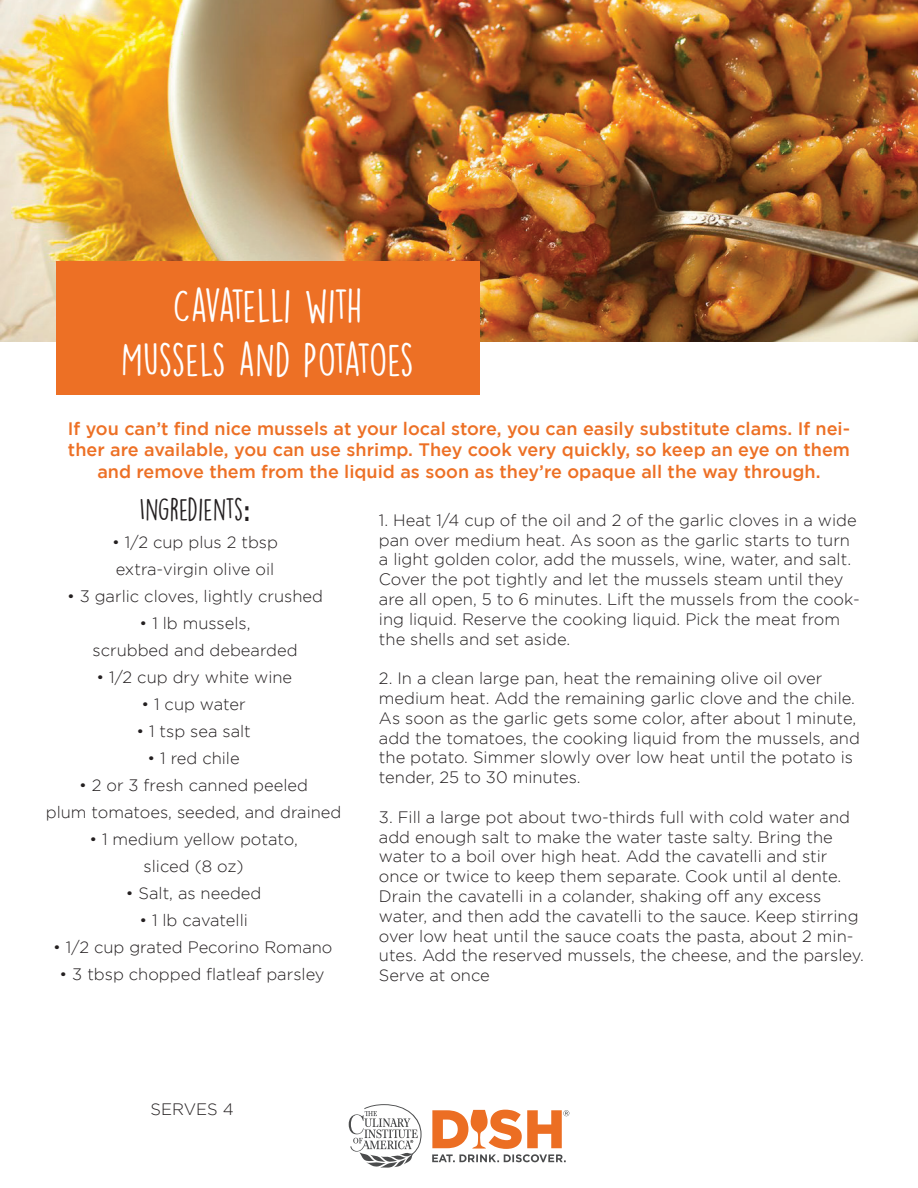
<style>
.page{position:relative;width:918px;height:1188px;background:#fff}
.page>*{position:absolute;margin:0;border:0;box-sizing:border-box;transform-origin:0 0}
.t1{font:42px/54px "DK Lemon Yellow Sun";letter-spacing:-.03em;color:#fff;text-align:center}
.t2{font:28.5px "DK Lemon Yellow Sun";color:#231f20}
.t3{font:500 18px/21.6px "Gotham";color:#ed7025;text-align:center}
.t4{font:300 16.5px/19.8px "Gotham";color:#231f20}
.s1{font-family:"Raleway";font-weight:700}
</style>
<div class="page">
<img style="left:0;top:0;width:918px;height:341px">
<div style="left:56px;top:261px;width:424px;height:134px;background:#ed7025"></div>
<svg style="left:349px;top:1104px;width:73px;height:64px"></svg>
<svg style="left:432px;top:1110px;width:137px;height:52px"></svg>
<h1 class="t1" style="left:121px;top:279px;width:294px">CAVATELLI WITH<br>MUSSELS AND POTATOES</h1>
<p class="t3" style="left:68px;top:417px;width:784px">If you can’t find nice mussels at your local store, you can easily substitute clams. If nei&shy;ther are available, you can use shrimp. They cook very quickly, so keep an eye on them and remove them from the liquid as soon as they’re opaque all the way through.</p>
<h2 class="t2" style="left:140px;top:493px;width:112px">INGREDIENTS<span class="s1">:</span></h2>
<p class="t4" style="left:112px;top:529px;width:167px;line-height:27px">• 1/2 cup plus 2 tbsp extra-virgin olive oil</p>
<p class="t4" style="left:67px;top:586px;width:258px">• 3 garlic cloves, lightly crushed</p>
<p class="t4" style="left:93px;top:610px;width:207px;line-height:27px;text-align:center">• 1 lb mussels,<br>scrubbed and debearded</p>
<p class="t4" style="left:96px;top:667px;width:197px">• 1/2 cup dry white wine</p>
<p class="t4" style="left:141px;top:694px;width:106px">• 1 cup water</p>
<p class="t4" style="left:136px;top:721px;width:116px">• 1 tsp sea salt</p>
<p class="t4" style="left:148px;top:748px;width:94px">• 1 red chile</p>
<p class="t4" style="left:46px;top:772px;width:297px;line-height:27px;text-align:center">• 2 or 3 fresh canned peeled<br>plum tomatoes, seeded, and drained</p>
<p class="t4" style="left:89px;top:826px;width:210px;line-height:27px;text-align:center">• 1 medium yellow potato, sliced (8 oz)</p>
<p class="t4" style="left:126px;top:883px;width:137px">• Salt, as needed</p>
<p class="t4" style="left:139px;top:910px;width:110px">• 1 lb cavatelli</p>
<p class="t4" style="left:53px;top:937px;width:281px">• 1/2 cup grated Pecorino Romano</p>
<p class="t4" style="left:60px;top:964px;width:267px">• 3 tbsp chopped flatleaf parsley</p>
<p class="t4" style="left:379px;top:510px;width:482px">1. Heat 1/4 cup of the oil and 2 of the garlic cloves in a wide pan over medium heat. As soon as the garlic starts to turn a light golden color, add the mussels, wine, water, and salt.<br>Cover the pot tightly and let the mussels steam until they are all open, 5 to 6 minutes. Lift the mussels from the cook&shy;ing liquid. Reserve the cooking liquid. Pick the meat from the shells and set aside.</p>
<p class="t4" style="left:379px;top:668px;width:482px">2. In a clean large pan, heat the remaining olive oil over medium heat. Add the remaining garlic clove and the chile.<br>As soon as the garlic gets some color, after about 1 minute, add the tomatoes, the cooking liquid from the mussels, and the potato. Simmer slowly over low heat until the potato is tender, 25 to 30 minutes.</p>
<p class="t4" style="left:379px;top:807px;width:486px">3. Fill a large pot about two-thirds full with cold water and add enough salt to make the water taste salty. Bring the water to a boil over high heat. Add the cavatelli and stir once or twice to keep them separate. Cook until al dente.<br>Drain the cavatelli in a colander, shaking off any excess water, and then add the cavatelli to the sauce. Keep stirring over low heat until the sauce coats the pasta, about 2 min&shy;utes. Add the reserved mussels, the cheese, and the parsley.<br>Serve at once</p>
<p class="t4" style="left:151px;top:1099px;width:85px">SERVES 4</p>
</div>
